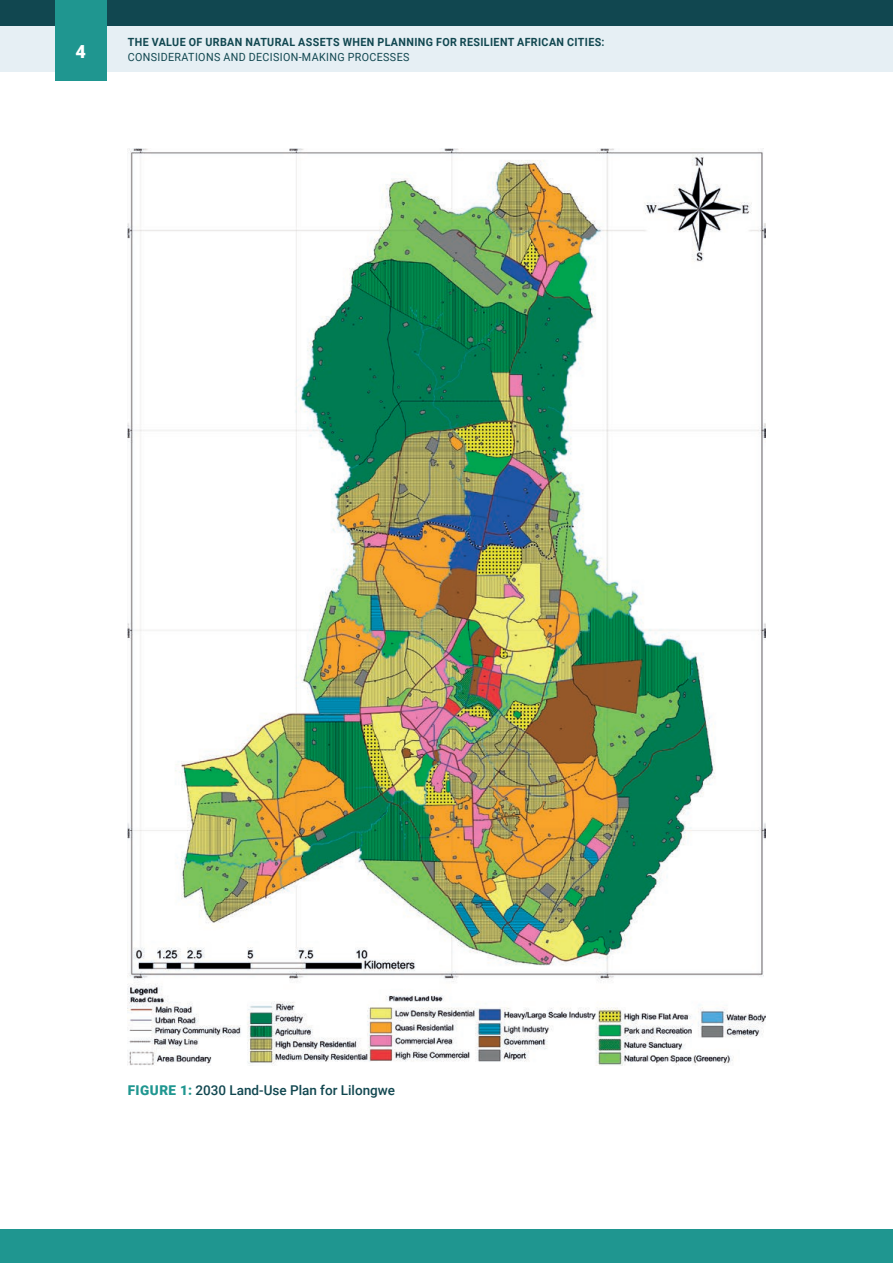
<style>
.page{position:relative;width:893px;height:1263px;background:#fff}
.page>*{position:absolute;margin:0;border:0;box-sizing:border-box;transform-origin:0 0}
.t1{font:900 18px "Roboto";color:#fff}
.t2{font:500 13.5px "Roboto";color:#114750}
.t3{font:700 11.25px "Roboto";letter-spacing:.035em;color:#114750;scale:.95 1}
.t4{font:11.25px "Roboto";letter-spacing:.035em;color:#114750;scale:.95 1}
.s1{font-weight:900;color:#1f9690}
</style>
<div class="page">
<div style="left:0;top:26px;width:892px;height:46px;background:#e6eff4"></div>
<div style="left:0;top:0;width:892px;height:26px;background:#114750"></div>
<div style="left:0;top:1229px;width:892px;height:34px;background:#1f9690"></div>
<div style="left:55px;top:0;width:51px;height:81px;background:#1f9690"></div>
<img style="left:128px;top:149px;width:637px;height:916px">
<h1 class="t1" style="left:76px;top:39px;width:12px">4</h1>
<p class="t3" style="left:128px;top:34px;width:503px">THE VALUE OF URBAN NATURAL ASSETS WHEN PLANNING FOR RESILIENT AFRICAN CITIES:</p>
<p class="t4" style="left:128px;top:49px;width:298px">CONSIDERATIONS AND DECISION-MAKING PROCESSES</p>
<p class="t2" style="left:128px;top:1080px;width:269px"><span class="s1">FIGURE 1:</span> 2030 Land-Use Plan for Lilongwe</p>
</div>
